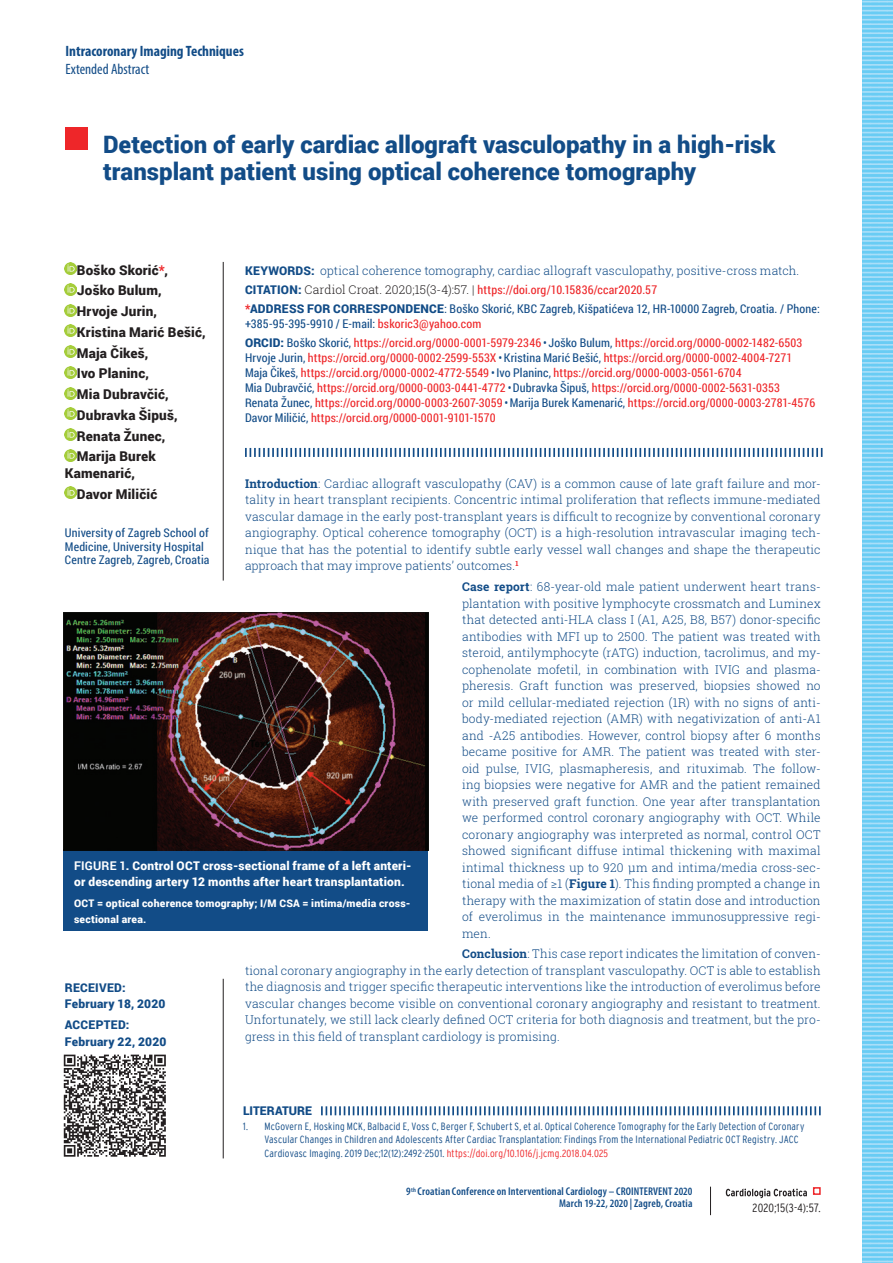
<style>
.page{position:relative;width:893px;height:1263px;background:#fff}
.page>*{position:absolute;margin:0;border:0;box-sizing:border-box;transform-origin:0 0}
.t1{font:900 24px/27px "Roboto";color:#124c87}
.t2{font:700 condensed 15px "Myriad Pro";color:#124c87}
.t3{font:condensed 15px "Myriad Pro";color:#124c87}
.t4{font:900 13.5px/20.7px "Roboto";letter-spacing:.015em;color:#231f20}
.t5{font:300 12px/16.5px "Roboto Slab";letter-spacing:.01em;color:#124c87;text-align:justify}
.t6{font:12px/15px "Roboto Condensed";letter-spacing:.01em;color:#ee2629}
.t7{font:12px/13.5px "Roboto Condensed";letter-spacing:.015em;color:#124c87}
.t8{font:900 12px/16.5px "Roboto";letter-spacing:.015em;color:#fff}
.t9{font:900 12px/16.5px "Roboto";letter-spacing:.02em;color:#124c87}
.t10{font:300 condensed 12px "Interstate";letter-spacing:.015em;color:#231f20}
.t11{font:600 condensed 11.25px/12px "Myriad Pro";letter-spacing:.015em;color:#124c87;text-align:right}
.t12{font:300 condensed 10.5px/13.5px "Interstate";letter-spacing:.02em;color:#124c87}
.t13{font:900 10.5px/16.5px "Roboto";letter-spacing:.02em;color:#fff}
.s1{color:#ee2629}
.s2{font-family:"Roboto";font-weight:900}
.s3{font-family:"Roboto";font-weight:900;color:#124c87}
.s4{font-family:"Roboto Slab";font-weight:300;color:#231f20}
.s5{font-family:"Roboto"}
.s6{color:#124c87}
.s7{font-weight:700}
</style>
<div class="page">
<svg style="left:726px;top:1188px;width:81px;height:10px"></svg>
<div style="left:813px;top:1187px;width:8px;height:8px;border:2px solid #ee2629"></div>
<svg style="left:710px;top:1187px;width:1px;height:28px"></svg>
<div style="left:65px;top:128px;width:23px;height:22px;background:#ee2629"></div>
<svg style="left:65px;top:262px;width:12px;height:13px"></svg>
<svg style="left:65px;top:283px;width:12px;height:12px"></svg>
<svg style="left:65px;top:304px;width:12px;height:12px"></svg>
<svg style="left:65px;top:325px;width:12px;height:12px"></svg>
<svg style="left:65px;top:345px;width:12px;height:13px"></svg>
<svg style="left:65px;top:366px;width:12px;height:12px"></svg>
<svg style="left:65px;top:387px;width:12px;height:12px"></svg>
<svg style="left:65px;top:408px;width:12px;height:12px"></svg>
<svg style="left:65px;top:428px;width:12px;height:13px"></svg>
<svg style="left:65px;top:449px;width:12px;height:12px"></svg>
<svg style="left:65px;top:487px;width:12px;height:12px"></svg>
<hr style="left:223px;top:262px;width:1px;height:319px;background:#231f20">
<hr style="left:223px;top:979px;width:1px;height:179px;background:#231f20">
<svg style="left:245px;top:448px;width:577px;height:9px"></svg>
<svg style="left:321px;top:1106px;width:500px;height:9px"></svg>
<div style="left:64px;top:849px;width:364px;height:81px;background:#124c87"></div>
<img style="left:64px;top:612px;width:364px;height:238px">
<svg style="left:862px;top:0;width:31px;height:1263px;background:#80d2f5"></svg>
<svg style="left:64px;top:1054px;width:102px;height:103px"></svg>
<p class="t2" style="left:65px;top:42px;width:180px">Intracoronary Imaging Techniques</p>
<p class="t3" style="left:65px;top:60px;width:85px">Extended Abstract</p>
<h1 class="t1" style="left:103px;top:130px;width:674px">Detection of early cardiac allograft vasculopathy in a high-risk transplant patient using optical coherence tomography</h1>
<p class="t4" style="left:77px;top:259px;width:130px">Boško Skorić<span class="s1">*</span>,<br>Joško Bulum,<br>Hrvoje Jurin,<br>Kristina Marić Bešić,<br>Maja Čikeš,<br>Ivo Planinc,<br>Mia Dubravčić,<br>Dubravka Šipuš,<br>Renata Žunec,<br>Marija Burek</p>
<p class="t4" style="left:77px;top:462px;width:82px;text-indent:-12px">Kamenarić,<br>Davor Miličić</p>
<p class="t7" style="left:65px;top:526px;width:146px">University of Zagreb School of<br>Medicine, University Hospital<br>Centre Zagreb, Zagreb, Croatia</p>
<p class="t5" style="left:245px;top:262px;width:556px"><span class="s2">KEYWORDS:</span> optical coherence tomography, cardiac allograft vasculopathy, positive-cross match.</p>
<p class="t6" style="left:245px;top:282px;width:414px"><span class="s3">CITATION:</span> <span class="s4">Cardiol Croat. 2020;15(3-4):57. |</span> https://doi.org/10.15836/ccar2020.57</p>
<p class="t9" style="left:245px;top:300px;width:22px"><span class="s1">*</span>Addr</p>
<p class="t9" style="left:282px;top:300px;width:34px">ess for</p>
<p class="t9" style="left:333px;top:300px;width:17px">corr</p>
<p class="t9" style="left:366px;top:300px;width:32px">espond</p>
<p class="t7" style="left:245px;top:301px;width:576px;line-height:15px;text-indent:168px"><span class="s2">ence</span><span class="s5">:</span> Boško Skorić, KBC Zagreb, Kišpatićeva 12, HR-10000 Zagreb, Croatia. / Phone: +385-95-395-9910 / E-mail: <span class="s1">bskoric3@yahoo.com</span></p>
<p class="t6" style="left:245px;top:335px;width:572px"><span class="s3">ORCI D:</span> <span class="s6">Boško Skorić,</span> https://orcid.org/0000-0001-5979-2346 <span class="s6">• Joško Bulum,</span> https://orcid.org/0000-0002-1482-6503<br><span class="s6">Hrvoje Jurin,</span> https://orcid.org/0000-0002-2599-553X <span class="s6">• Kristina Marić Bešić,</span> https://orcid.org/0000-0002-4004-7271<br><span class="s6">Maja Čikeš,</span> https://orcid.org/0000-0002-4772-5549 <span class="s6">• Ivo Planinc,</span> https://orcid.org/0000-0003-0561-6704<br><span class="s6">Mia Dubravčić,</span> https://orcid.org/0000-0003-0441-4772 <span class="s6">• Dubravka Šipuš,</span> https://orcid.org/0000-0002-5631-0353<br><span class="s6">Renata Žunec,</span> https://orcid.org/0000-0003-2607-3059 <span class="s6">• Marija Burek Kamenarić,</span> https://orcid.org/0000-0003-2781-4576<br><span class="s6">Davor Miličić,</span> https://orcid.org/0000-0001-9101-1570</p>
<p class="t5" style="left:245px;top:475px;width:577px"><span class="s7">Introduction</span>: Cardiac allograft vasculopathy (CAV) is a common cause of late graft failure and mor&shy;tality in heart transplant recipients. Concentric intimal proliferation that reflects immune-mediated vascular damage in the early post-transplant years is difficult to recognize by conventional coronary angiography. Optical coherence tomography (OCT) is a high-resolution intravascular imaging tech&shy;nique that has the potential to identify subtle early vessel wall changes and shape the therapeutic approach that may improve patients’ outcomes.<sup>1</sup></p>
<p class="t5" style="left:462px;top:578px;width:360px"><span class="s7">Case report</span>: 68-year-old male patient underwent heart trans&shy;plantation with positive lymphocyte crossmatch and Luminex that detected anti-HLA class I (A1, A25, B8, B57) donor-specific antibodies with MFI up to 2500. The patient was treated with steroid, antilymphocyte (rATG) induction, tacrolimus, and my&shy;cophenolate mofetil, in combination with IVIG and plasma&shy;pheresis. Graft function was preserved, biopsies showed no or mild cellular-mediated rejection (1R) with no signs of anti&shy;body-mediated rejection (AMR) with negativization of anti-A1 and -A25 antibodies. However, control biopsy after 6 months became positive for AMR. The patient was treated with ster&shy;oid pulse, IVIG, plasmapheresis, and rituximab. The follow&shy;ing biopsies were negative for AMR and the patient remained with preserved graft function. One year after transplantation we performed control coronary angiography with OCT. While coronary angiography was interpreted as normal, control OCT showed significant diffuse intimal thickening with maximal intimal thickness up to 920 µm and intima/media cross-sec&shy;tional media of ≥1 (<span class="s7">Figure 1</span>). This finding prompted a change in therapy with the maximization of statin dose and introduction of everolimus in the maintenance immunosuppressive regi&shy;men.</p>
<p class="t5" style="left:245px;top:945px;width:577px;text-indent:217px"><span class="s7">Conclusion</span>: This case report indicates the limitation of conven&shy;tional coronary angiography in the early detection of transplant vasculopathy. OCT is able to establish the diagnosis and trigger specific therapeutic interventions like the introduction of everolimus before vascular changes become visible on conventional coronary angiography and resistant to treatment.<br>Unfortunately, we still lack clearly defined OCT criteria for both diagnosis and treatment, but the pro&shy;gress in this field of transplant cardiology is promising.</p>
<p class="t8" style="left:74px;top:856px;width:339px"><span class="s7">FIGURE 1</span>. Control OCT cross-sectional frame of a left anteri&shy;or descending artery 12 months after heart transplantation.</p>
<p class="t13" style="left:74px;top:894px;width:338px">OCT = optical coherence tomography; I/M CSA = intima/media cross&shy;sectional area.</p>
<p class="t9" style="left:65px;top:979px;width:102px">Received:<br>February 18, 2020</p>
<p class="t9" style="left:65px;top:1016px;width:103px">Accepted:<br>February 22, 2020</p>
<p class="t9" style="left:243px;top:1102px;width:69px">LITERATURE</p>
<p class="t12" style="left:264px;top:1119px;width:541px;text-indent:-21px">1. McGovern E, Hosking MCK, Balbacid E, Voss C, Berger F, Schubert S, et al. Optical Coherence Tomography for the Early Detection of Coronary<br>Vascular Changes in Children and Adolescents After Cardiac Transplantation: Findings From the International Pediatric OCT Registry. JACC<br>Cardiovasc Imaging. 2019 Dec;12(12):2492-2501. <span class="s1">https://doi.org/10.1016/j.jcmg.2018.04.025</span></p>
<p class="t11" style="left:406px;top:1186px;width:288px">9<sup>th</sup> Croatian Conference on Interventional Cardiology – CROINTERVENT 2020<br>March 19-22, 2020 | Zagreb, Croatia</p>
<p class="t10" style="left:753px;top:1201px;width:70px">2020;15(3-4):57.</p>
</div>
